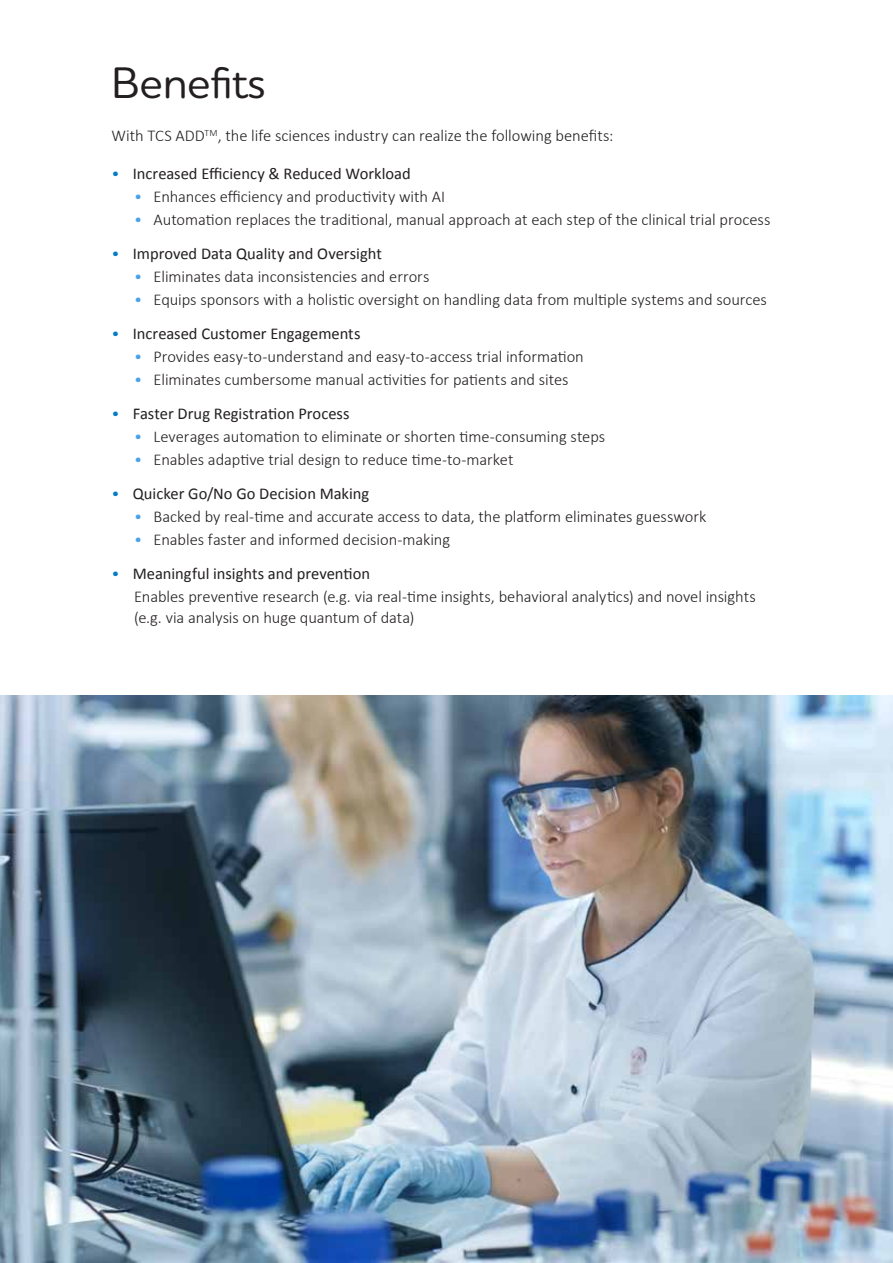
<style>
.page{position:relative;width:893px;height:1263px;background:#fff}
.page>*{position:absolute;margin:0;border:0;box-sizing:border-box;transform-origin:0 0}
.t1{font:500 45px "Houschka Rounded";letter-spacing:-.01em;color:#231f20}
.t2{font:300 16.5px/23.1px "Calibri";letter-spacing:-.005em;color:#231f20}
.t3{font:16.5px "Calibri";color:#231f20}
.s1{font-weight:300;color:#007dc5}
.s2{color:#47a3eb}
.s3{color:#007dc5}
.s4{font-weight:400}
</style>
<div class="page">
<img style="left:0;top:695px;width:893px;height:567px">
<h1 class="t1" style="left:112px;top:53px;width:156px">Benefits</h1>
<p class="t2" style="left:112px;top:124px;width:503px">With TCS ADD<sup>TM</sup>, the life sciences industry can realize the following benefits:</p>
<p class="t3" style="left:112px;top:163px;width:301px"><span class="s1">•</span> Increased Efficiency &amp; Reduced Workload</p>
<p class="t2" style="left:134px;top:185px;width:313px"><span class="s2">•</span> Enhances efficiency and productivity with AI</p>
<p class="t2" style="left:134px;top:208px;width:638px"><span class="s2">•</span> Automation replaces the traditional, manual approach at each step of the clinical trial process</p>
<p class="t3" style="left:112px;top:243px;width:272px"><span class="s1">•</span> Improved Data Quality and Oversight</p>
<p class="t2" style="left:134px;top:265px;width:297px"><span class="s2">•</span> Eliminates data inconsistencies and errors</p>
<p class="t2" style="left:134px;top:288px;width:634px"><span class="s2">•</span> Equips sponsors with a holistic oversight on handling data from multiple systems and sources</p>
<p class="t3" style="left:112px;top:323px;width:250px"><span class="s1">•</span> Increased Customer Engagements</p>
<p class="t2" style="left:134px;top:345px;width:451px"><span class="s2">•</span> Provides easy-to-understand and easy-to-access trial information</p>
<p class="t2" style="left:134px;top:368px;width:436px"><span class="s2">•</span> Eliminates cumbersome manual activities for patients and sites</p>
<p class="t3" style="left:112px;top:403px;width:239px"><span class="s1">•</span> Faster Drug Registration Process</p>
<p class="t2" style="left:134px;top:425px;width:473px"><span class="s2">•</span> Leverages automation to eliminate or shorten time-consuming steps</p>
<p class="t2" style="left:134px;top:448px;width:381px"><span class="s2">•</span> Enables adaptive trial design to reduce time-to-market</p>
<p class="t3" style="left:112px;top:483px;width:259px"><span class="s1">•</span> Quicker Go/No Go Decision Making</p>
<p class="t2" style="left:134px;top:505px;width:574px"><span class="s2">•</span> Backed by real-time and accurate access to data, the platform eliminates guesswork</p>
<p class="t2" style="left:134px;top:528px;width:318px"><span class="s2">•</span> Enables faster and informed decision-making</p>
<p class="t2" style="left:134px;top:562px;width:623px;text-indent:-22px"><span class="s3">•</span> <span class="s4">Meaningful insights and prevention<br></span>Enables preventive research (e.g. via real-time insights, behavioral analytics) and novel insights</p>
<p class="t2" style="left:134px;top:606px;width:282px">(e.g. via analysis on huge quantum of data)</p>
</div>
